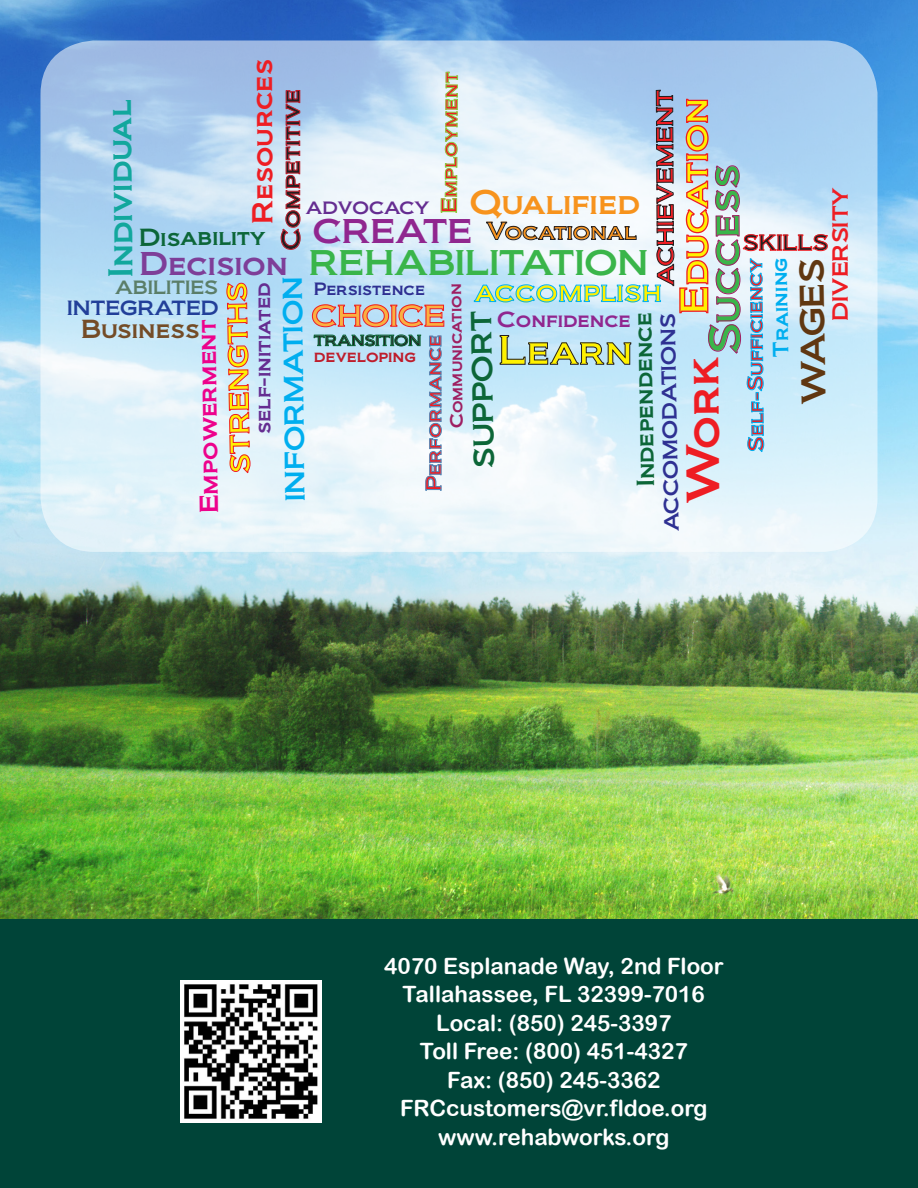
<style>
.page{position:relative;width:918px;height:1188px;background:#fff}
.page>*{position:absolute;margin:0;border:0;box-sizing:border-box;transform-origin:0 0}
.t1{font:43.95px "Biondi";color:#ee1d23}
.t2{font:41.4px "Biondi";letter-spacing:-.005em;color:#3ab54a}
.t3{font:38.7px "Biondi";color:#fff101}
.t4{font:37.5px "Biondi";letter-spacing:-.005em;color:#fff101}
.t5{font:33.6px "Biondi";color:#3ab54a}
.t6{font:32.25px "Biondi";color:#12a79d}
.t7{font:32.25px "Biondi";color:#f7931d}
.t8{font:32.25px "Biondi";color:#90268f}
.t9{font:32.25px "Biondi";color:#603711}
.t10{font:31.05px "Biondi";color:#7e3e98}
.t11{font:29.7px "Biondi";color:#fff101}
.t12{font:28.35px "Biondi";color:#fbb03f}
.t13{font:27.15px "Biondi";letter-spacing:-.005em;color:#ee1d23}
.t14{font:27.15px "Biondi";color:#0c6638}
.t15{font:25.8px "Biondi";color:#00aeef}
.t16{font:25.8px "Biondi";color:#fff101}
.t17{font:24.6px "Biondi";color:#ed028c}
.t18{font:24.6px "Biondi";color:#231f20}
.t19{font:24.6px "Biondi";letter-spacing:-.005em;color:#744c27}
.t20{font:23.25px "Biondi";color:#0c6638}
.t21{font:23.25px "Biondi";color:#f7931d}
.t22{font:22.5px/28.5px "Arial Rounded MT Bold";color:#fff;text-align:center}
.t23{font:21.9px "Biondi";letter-spacing:-.005em;color:#ee1d23}
.t24{font:20.7px "Biondi";letter-spacing:-.005em;color:#ee1d23}
.t25{font:20.7px "Biondi";color:#652d91}
.t26{font:20.7px "Biondi";color:#90268f}
.t27{font:20.7px "Biondi";color:#00aeef}
.t28{font:20.7px "Biondi";color:#231f20}
.t29{font:19.35px "Biondi";color:#2e3092}
.t30{font:19.35px "Biondi";color:#223f99}
.t31{font:18.15px "Biondi";color:#5b7e68}
.t32{font:16.8px "Biondi";color:#9e1f62}
.t33{font:16.8px "Biondi";color:#2e3092}
.t34{font:16.8px "Biondi";color:#be1d2c}
.t35{font:16.8px "Biondi";color:#652d91}
.t36{font:14.25px "Biondi";color:#231f20}
</style>
<div class="page">
<img style="left:0;top:0;width:918px;height:919px">
<svg style="left:40px;top:40px;width:838px;height:512px;background:#cae3f5"></svg>
<div style="left:0;top:919px;width:918px;height:269px;background:#004438"></div>
<img style="left:180px;top:981px;width:142px;height:141px">
<svg style="left:441px;top:72px;width:17px;height:141px;background:#cbe5c3"></svg>
<svg style="left:227px;top:283px;width:23px;height:190px;background:#d6bac7"></svg>
<svg style="left:281px;top:90px;width:20px;height:160px;background:#c6b0c2"></svg>
<svg style="left:314px;top:335px;width:128px;height:156px"></svg>
<svg style="left:312px;top:304px;width:132px;height:23px;background:#c3b3c7"></svg>
<svg style="left:473px;top:90px;width:355px;height:362px"></svg>
<p class="t13" style="left:252px;top:224px;width:166px;rotate:-90deg">Resources</p>
<p class="t24" style="left:441px;top:213px;width:143px;rotate:-90deg">Employment</p>
<p class="t23" style="left:657px;top:286px;width:198px;rotate:-90deg">ACHIEVEMENT</p>
<p class="t18" style="left:281px;top:250px;width:163px;rotate:-90deg">Competitive</p>
<h3 class="t4" style="left:679px;top:314px;width:218px;rotate:-90deg">Education</h3>
<h3 class="t6" style="left:109px;top:277px;width:179px;rotate:-91deg">Individual</h3>
<h2 class="t2" style="left:708px;top:354px;width:192px;rotate:-90deg">Success</h2>
<p class="t24" style="left:832px;top:321px;width:135px;rotate:-90deg">DIVERSITY</p>
<h3 class="t7" style="left:470px;top:190px;width:172px">Qualified</h3>
<p class="t35" style="left:306px;top:201px;width:125px">ADVOCACY</p>
<h3 class="t8" style="left:313px;top:219px;width:161px">CREATE</h3>
<p class="t21" style="left:486px;top:222px;width:152px">Vocational</p>
<p class="t20" style="left:139px;top:229px;width:128px;rotate:-1deg">Disability</p>
<p class="t28" style="left:743px;top:235px;width:87px">SKILLS</p>
<h3 class="t5" style="left:309px;top:249px;width:341px">REHABILITATION</h3>
<h3 class="t10" style="left:140px;top:251px;width:150px">Decision</h3>
<p class="t30" style="left:67px;top:300px;width:153px">INTEGRATED</p>
<p class="t12" style="left:311px;top:305px;width:136px">CHOICE</p>
<p class="t27" style="left:773px;top:357px;width:101px;rotate:-91deg">Training</p>
<p class="t24" style="left:747px;top:452px;width:195px;rotate:-90deg">Self-Sufficiency</p>
<h3 class="t9" style="left:801px;top:404px;width:147px;rotate:-91deg">WAGES</h3>
<p class="t15" style="left:286px;top:501px;width:227px;rotate:-91deg">INFORMATION</p>
<p class="t31" style="left:115px;top:281px;width:104px">ABILITIES</p>
<p class="t25" style="left:255px;top:434px;width:154px;rotate:-90deg">self-initiated</p>
<p class="t33" style="left:314px;top:282px;width:113px">Persistence</p>
<p class="t16" style="left:230px;top:474px;width:193px;rotate:-91deg">STRENGTHS</p>
<p class="t32" style="left:451px;top:428px;width:147px;rotate:-91deg">Communication</p>
<h3 class="t11" style="left:474px;top:279px;width:189px">accomplish</h3>
<p class="t14" style="left:473px;top:468px;width:158px;rotate:-91deg">SUPPORT</p>
<p class="t26" style="left:497px;top:312px;width:135px">Confidence</p>
<h3 class="t3" style="left:499px;top:335px;width:136px">Learn</h3>
<p class="t20" style="left:637px;top:486px;width:176px;rotate:-91deg">Independence</p>
<p class="t29" style="left:664px;top:531px;width:219px;rotate:-91deg">ACCOMODATIONS</p>
<p class="t17" style="left:200px;top:514px;width:196px;rotate:-91deg">Empowerment</p>
<p class="t19" style="left:81px;top:319px;width:120px">Business</p>
<p class="t36" style="left:314px;top:335px;width:109px">TRANSITION</p>
<p class="t34" style="left:314px;top:350px;width:104px">developing</p>
<p class="t24" style="left:425px;top:491px;width:158px;rotate:-90deg">Performance</p>
<h1 class="t1" style="left:687px;top:504px;width:149px;rotate:-91deg">Work</h1>
<p class="t22" style="left:384px;top:951px;width:341px">4070 Esplanade Way, 2nd Floor<br>Tallahassee, FL 32399-7016<br>Local: (850) 245-3397<br>Toll Free: (800) 451-4327<br>Fax: (850) 245-3362<br>FRCcustomers@vr.fldoe.org www.rehabworks.org</p>
</div>
